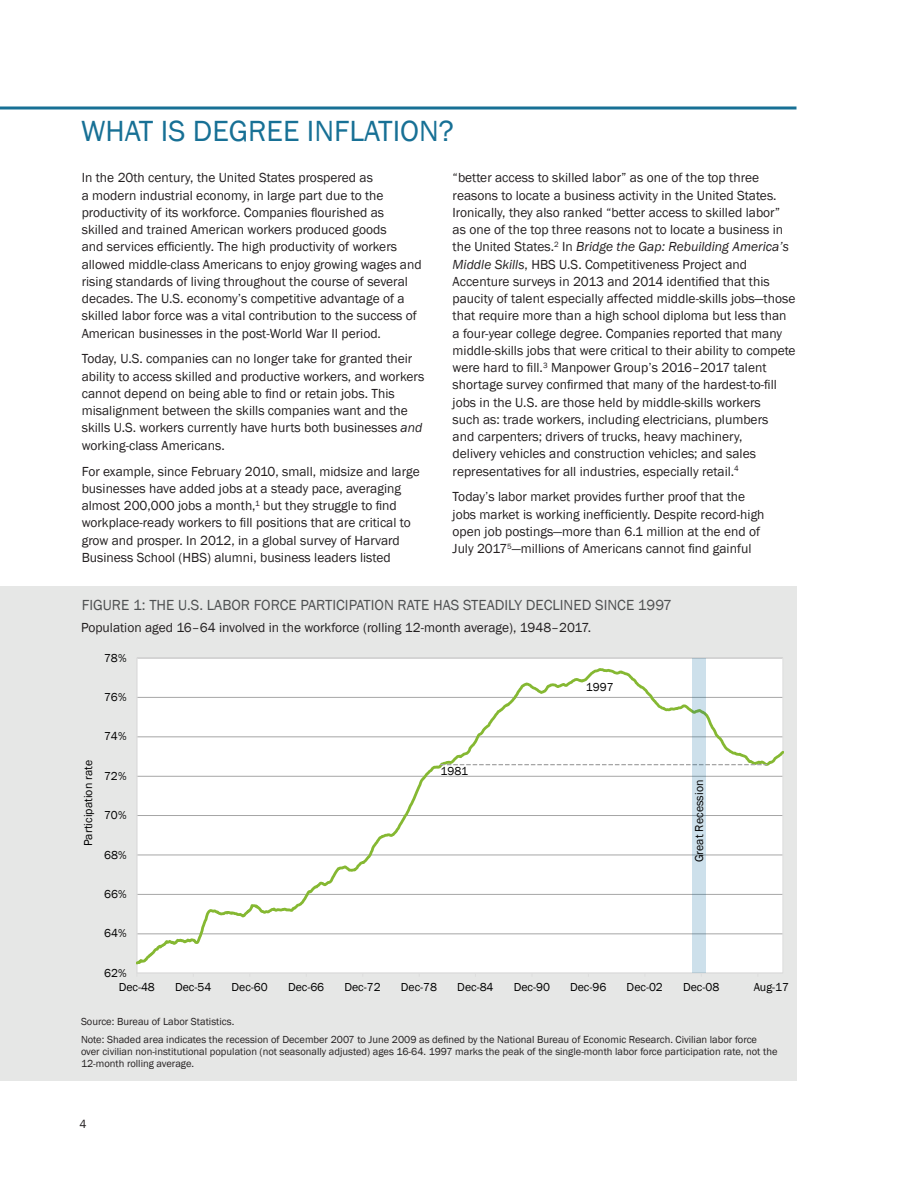
<style>
.page{position:relative;width:918px;height:1188px;background:#fff}
.page>*{position:absolute;margin:0;border:0;box-sizing:border-box;transform-origin:0 0}
.t1{font:30px "Franklin Gothic";color:#177095}
.t2{font:15px "Franklin Gothic";color:#4e5051}
.t3{font:13.5px/17.2px "Franklin Gothic";color:#231f20}
.t4{font:12px "Franklin Gothic";color:#231f20}
.t5{font:11.85px "Franklin Gothic";letter-spacing:-.005em;color:#000}
.t6{font:10.5px/18.8px "Franklin Gothic";color:#231f20}
.s1{font-style:italic}
</style>
<div class="page">
<div style="left:0;top:586px;width:796px;height:495px;background:#e6e7e6"></div>
<svg style="left:0;top:106px;width:796px;height:4px;background:#5093af"></svg>
<div style="left:137px;top:658px;width:646px;height:315px;background:#fff"></div>
<hr style="left:136px;top:658px;width:1px;height:315px;background:#ddd">
<hr style="left:137px;top:973px;width:646px;height:1px;background:#ddd">
<svg style="left:137px;top:667px;width:647px;height:300px"></svg>
<svg style="left:440px;top:763px;width:328px;height:3px"></svg>
<div style="left:692px;top:658px;width:14px;height:315px;background:#cde0eb"></div>
<h1 class="t1" style="left:81px;top:112px;width:374px">WHAT IS DEGREE INFLATION?</h1>
<p class="t3" style="left:82px;top:169px;width:341px">In the 20th century, the United States prospered as<br>a modern industrial economy, in large part due to the productivity of its workforce. Companies flourished as skilled and trained American workers produced goods<br>and services efficiently. The high productivity of workers allowed middle-class Americans to enjoy growing wages and rising standards of living throughout the course of several decades. The U.S. economy’s competitive advantage of a skilled labor force was a vital contribution to the success of American businesses in the post-World War II period.</p>
<p class="t3" style="left:82px;top:351px;width:344px">Today, U.S. companies can no longer take for granted their ability to access skilled and productive workers, and workers cannot depend on being able to find or retain jobs. This misalignment between the skills companies want and the skills U.S. workers currently have hurts both businesses <span class="s1">and </span>working-class Americans.</p>
<p class="t3" style="left:82px;top:463px;width:340px">For example, since February 2010, small, midsize and large businesses have added jobs at a steady pace, averaging almost 200,000 jobs a month,<sup>1</sup> but they struggle to find workplace-ready workers to fill positions that are critical to grow and prosper. In 2012, in a global survey of Harvard Business School (HBS) alumni, business leaders listed</p>
<p class="t3" style="left:453px;top:169px;width:345px">“better access to skilled labor” as one of the top three reasons to locate a business activity in the United States.<br>Ironically, they also ranked “better access to skilled labor” as one of the top three reasons not to locate a business in the United States.<sup>2</sup> In <span class="s1">Bridge the Gap: Rebuilding America’s Middle Skills</span>, HBS U.S. Competitiveness Project and Accenture surveys in 2013 and 2014 identified that this paucity of talent especially affected middle-skills jobs—those that require more than a high school diploma but less than a four-year college degree. Companies reported that many middle-skills jobs that were critical to their ability to compete were hard to fill.<sup>3</sup> Manpower Group’s 2016–2017 talent shortage survey confirmed that many of the hardest-to-fill jobs in the U.S. are those held by middle-skills workers<br>such as: trade workers, including electricians, plumbers<br>and carpenters; drivers of trucks, heavy machinery,<br>delivery vehicles and construction vehicles; and sales representatives for all industries, especially retail.<sup>4</sup></p>
<p class="t3" style="left:453px;top:489px;width:313px">Today’s labor market provides further proof that the jobs market is working inefficiently. Despite record-high open job postings—more than 6.1 million at the end of July 2017<sup>5</sup>—millions of Americans cannot find gainful</p>
<p class="t2" style="left:82px;top:595px;width:592px">FIGURE 1: THE U.S. LABOR FORCE PARTICIPATION RATE HAS STEADILY DECLINED SINCE 1997</p>
<p class="t3" style="left:81px;top:619px;width:512px">Population aged 16–64 involved in the workforce (rolling 12-month average), 1948–2017.</p>
<p class="t5" style="left:104px;top:650px;width:24px">78%</p>
<p class="t5" style="left:104px;top:690px;width:24px">76%</p>
<p class="t5" style="left:81px;top:846px;width:87px;rotate:-90deg">Participation rate</p>
<p class="t5" style="left:104px;top:729px;width:24px">74%</p>
<p class="t5" style="left:104px;top:769px;width:24px">72%</p>
<p class="t5" style="left:104px;top:808px;width:24px">70%</p>
<p class="t5" style="left:104px;top:847px;width:24px">68%</p>
<p class="t5" style="left:104px;top:887px;width:24px">66%</p>
<p class="t5" style="left:104px;top:926px;width:24px">64%</p>
<p class="t5" style="left:441px;top:764px;width:29px">1981</p>
<p class="t5" style="left:586px;top:680px;width:29px">1997</p>
<p class="t5" style="left:692px;top:862px;width:84px;rotate:-90deg">Great Recession</p>
<p class="t5" style="left:104px;top:965px;width:24px">62%</p>
<p class="t5" style="left:119px;top:980px;width:38px">Dec-48</p>
<p class="t5" style="left:175px;top:980px;width:38px">Dec-54</p>
<p class="t5" style="left:232px;top:980px;width:38px">Dec-60</p>
<p class="t5" style="left:288px;top:980px;width:38px">Dec-66</p>
<p class="t5" style="left:344px;top:980px;width:38px">Dec-72</p>
<p class="t5" style="left:401px;top:980px;width:38px">Dec-78</p>
<p class="t5" style="left:457px;top:980px;width:38px">Dec-84</p>
<p class="t5" style="left:514px;top:980px;width:38px">Dec-90</p>
<p class="t5" style="left:570px;top:980px;width:38px">Dec-96</p>
<p class="t5" style="left:627px;top:980px;width:38px">Dec-02</p>
<p class="t5" style="left:683px;top:980px;width:38px">Dec-08</p>
<p class="t5" style="left:754px;top:979px;width:37px">Aug-17</p>
<p class="t6" style="left:81px;top:1012px;width:678px">Source: Bureau of Labor Statistics.<br>Note: Shaded area indicates the recession of December 2007 to June 2009 as defined by the National Bureau of Economic Research. Civilian labor force</p>
<p class="t6" style="left:81px;top:1046px;width:698px;line-height:12px">over civilian non-institutional population (not seasonally adjusted) ages 16-64. 1997 marks the peak of the single-month labor force participation rate, not the<br>12-month rolling average.</p>
<p class="t4" style="left:79px;top:1117px;width:9px">4</p>
</div>
